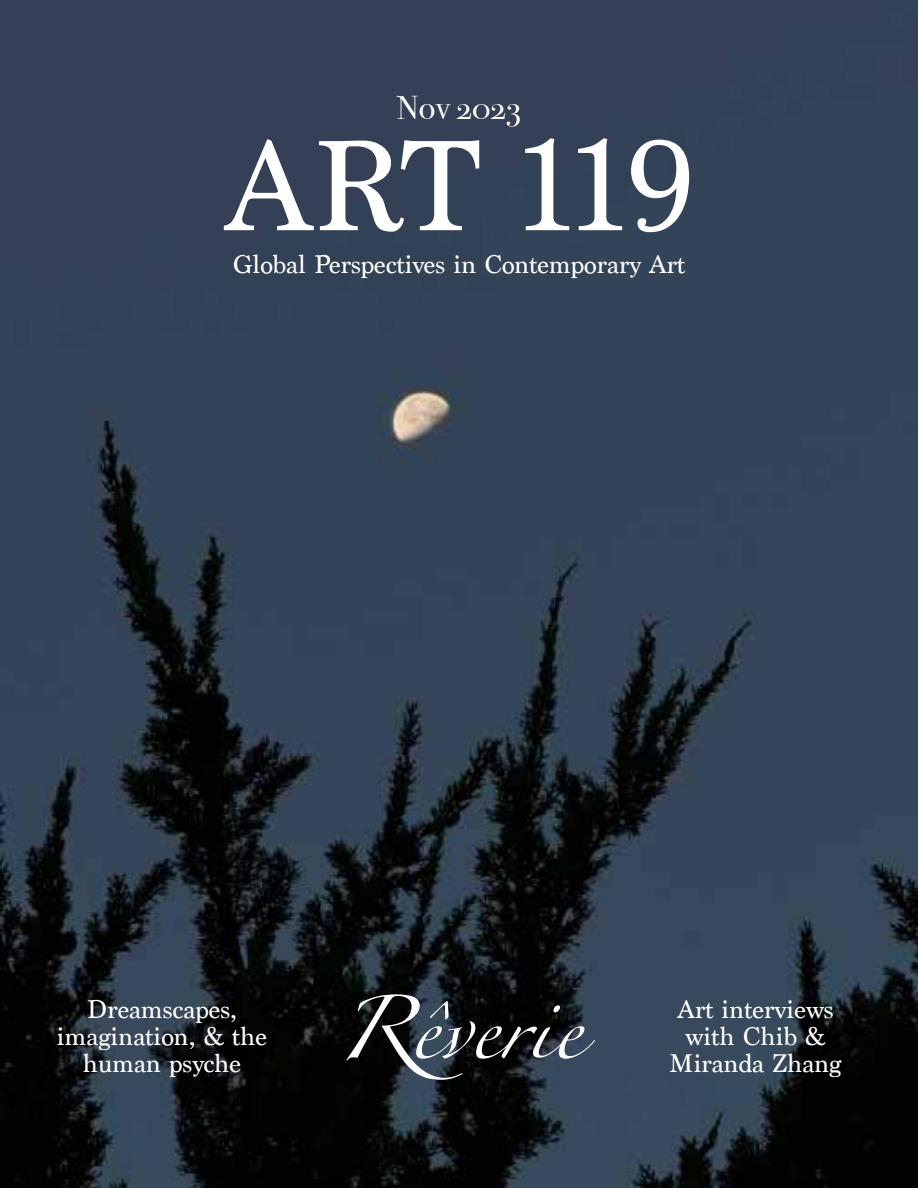
<style>
.page{position:relative;width:918px;height:1188px;background:#fff}
.page>*{position:absolute;margin:0;border:0;box-sizing:border-box;transform-origin:0 0}
.t1{font:134.4px "Marion";color:#fff}
.t2{font:57px "Zapfino";color:#fff}
.t3{font:33px "Bodoni Svty Two SCITCTT";color:#fff}
.t4{font:27px/27px "Marion";color:#fff;text-align:center}
</style>
<div class="page">
<img style="left:0;top:0;width:918px;height:1188px">
<p class="t3" style="left:397px;top:88px;width:125px">Nov 2023</p>
<h1 class="t1" style="left:224px;top:107px;width:471px">ART 119</h1>
<p class="t4" style="left:233px;top:251px;width:454px">Global Perspectives in Contemporary Art</p>
<p class="t4" style="left:57px;top:996px;width:212px">Dreamscapes, imagination, &amp; the human psyche</p>
<h2 class="t2" style="left:337px;top:1005px;width:246px">Rêverie</h2>
<p class="t4" style="left:670px;top:996px;width:173px">Art interviews with Chib &amp;<br>Miranda Zhang</p>
</div>
